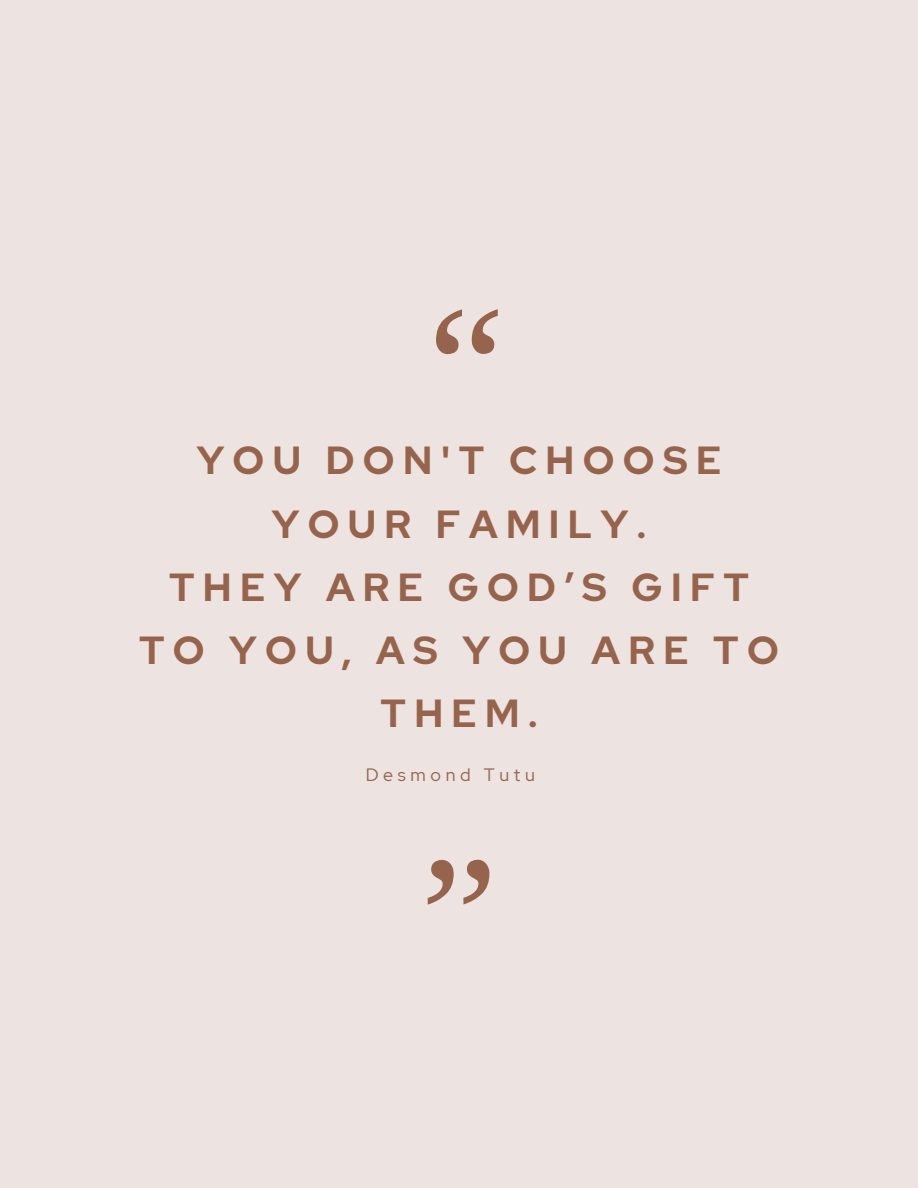
<style>
.page{position:relative;width:918px;height:1188px;background:#ede3e0}
.page>*{position:absolute;margin:0;border:0;box-sizing:border-box;transform-origin:0 0}
.t1{font:174.3px "Libra Serif Modern";color:#96634c}
.t2{font:700 39px/63px "Red Hat Display";letter-spacing:.215em;color:#96634c;text-align:center}
.t3{font:17.85px "Red Hat Display";letter-spacing:.26em;color:#96634c}
</style>
<div class="page">
<h1 class="t1" style="left:428px;top:275px;width:79px">“</h1>
<p class="t2" style="left:139px;top:429px;width:641px">YOU DON'T CHOOSE<br>YOUR FAMILY.<br>THEY ARE GOD’S GIFT<br>TO YOU, AS YOU ARE TO<br>THEM.</p>
<p class="t3" style="left:366px;top:763px;width:171px">Desmond Tutu</p>
<p class="t1" style="left:420px;top:826px;width:79px">”</p>
</div>
